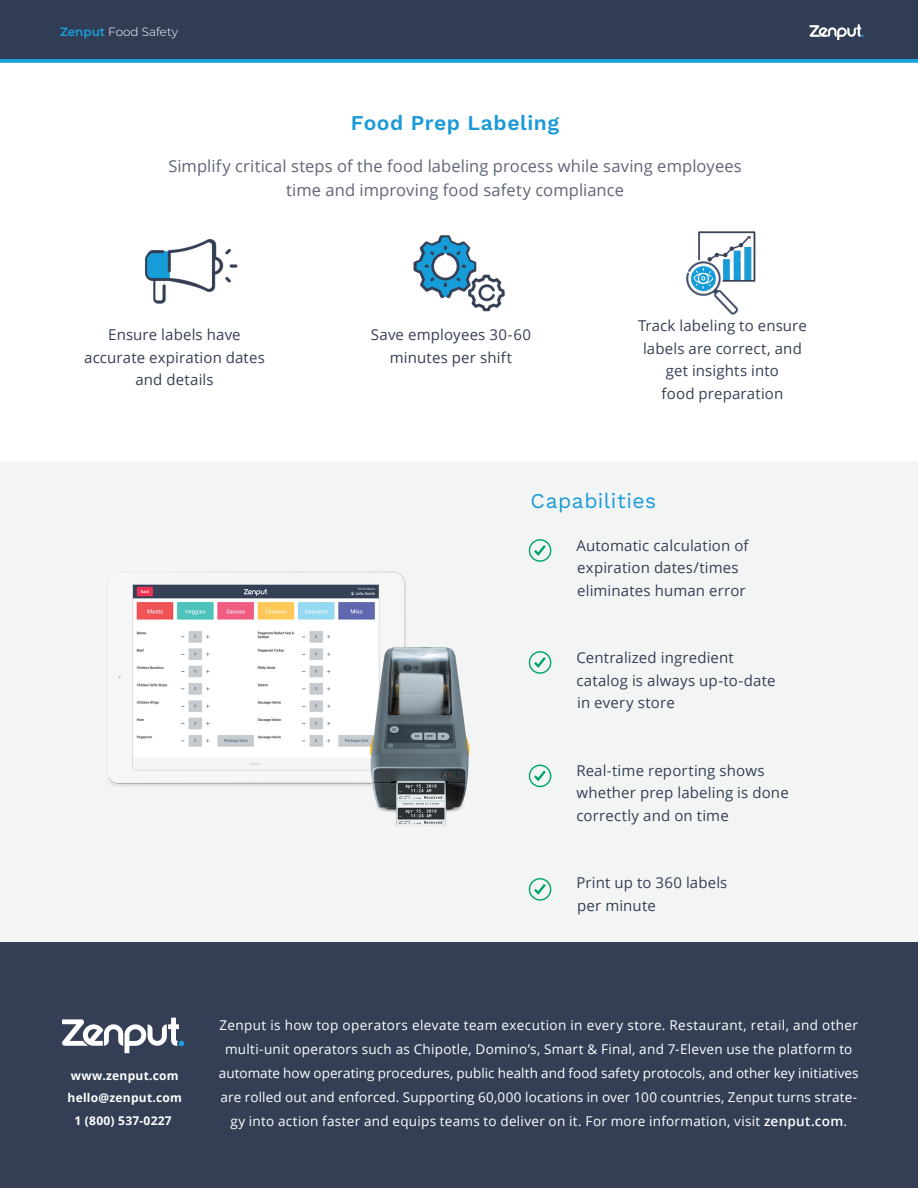
<style>
.page{position:relative;width:918px;height:1188px;background:#fff}
.page>*{position:absolute;margin:0;border:0;box-sizing:border-box;transform-origin:0 0}
.t1{font:600 21px "Work Sans";letter-spacing:.025em;color:#1b9ad7}
.t2{font:21px "Work Sans";letter-spacing:.03em;color:#1b9ad7}
.t3{font:16.5px "Open Sans";letter-spacing:.005em;color:#5d6577}
.t4{font:15px/22.5px "Open Sans";letter-spacing:.01em;color:#343f55;text-align:center}
.t5{font:13.5px/24px "Open Sans";letter-spacing:.02em;color:#fff;text-align:center}
.t6{font:700 12px "Open Sans";letter-spacing:.02em;color:#fff}
.t7{font:300 12px "Montserrat";color:#fff}
.s1{font-weight:600;color:#1ba0db}
.s2{font-weight:600}
</style>
<div class="page">
<div style="left:0;top:462px;width:918px;height:480px;background:#f3f5f5"></div>
<div style="left:0;top:0;width:918px;height:59px;background:#313d54"></div>
<svg style="left:810px;top:24px;width:54px;height:16px"></svg>
<svg style="left:0;top:59px;width:918px;height:4px;background:#25a4dc"></svg>
<div style="left:0;top:942px;width:918px;height:246px;background:#343f55"></div>
<svg style="left:62px;top:1018px;width:122px;height:35px"></svg>
<img style="left:413px;top:235px;width:92px;height:77px">
<img style="left:686px;top:231px;width:71px;height:84px">
<img style="left:144px;top:238px;width:94px;height:66px">
<img style="left:104px;top:571px;width:371px;height:276px">
<svg style="left:529px;top:539px;width:22px;height:23px"></svg>
<svg style="left:529px;top:651px;width:22px;height:23px"></svg>
<svg style="left:529px;top:765px;width:22px;height:22px"></svg>
<svg style="left:529px;top:878px;width:22px;height:23px"></svg>
<p class="t7" style="left:60px;top:23px;width:120px"><span class="s1">Zenput</span> Food Safety</p>
<p class="t1" style="left:351px;top:111px;width:210px">Food Prep Labeling</p>
<p class="t3" style="left:168px;top:155px;width:575px">Simplify critical steps of the food labeling process while saving employees</p>
<p class="t3" style="left:286px;top:179px;width:339px">time and improving food safety compliance</p>
<p class="t4" style="left:108px;top:323px;width:134px">Ensure labels have</p>
<p class="t4" style="left:84px;top:346px;width:182px">accurate expiration dates and details</p>
<p class="t4" style="left:371px;top:323px;width:162px">Save employees 30-60 minutes per shift</p>
<p class="t4" style="left:638px;top:314px;width:170px">Track labeling to ensure labels are correct, and get insights into</p>
<p class="t4" style="left:662px;top:382px;width:123px">food preparation</p>
<p class="t2" style="left:531px;top:488px;width:127px">Capabilities</p>
<p class="t4" style="left:576px;top:534px;width:174px">Automatic calculation of</p>
<p class="t4" style="left:577px;top:556px;width:163px">expiration dates/times</p>
<p class="t4" style="left:577px;top:579px;width:170px">eliminates human error</p>
<p class="t4" style="left:576px;top:646px;width:159px">Centralized ingredient</p>
<p class="t4" style="left:576px;top:669px;width:201px">catalog is always up-to-date</p>
<p class="t4" style="left:577px;top:691px;width:99px">in every store</p>
<p class="t4" style="left:576px;top:759px;width:214px;text-align:left">Real-time reporting shows whether prep labeling is done correctly and on time</p>
<p class="t4" style="left:576px;top:871px;width:153px">Print up to 360 labels</p>
<p class="t4" style="left:577px;top:894px;width:80px">per minute</p>
<p class="t6" style="left:71px;top:1067px;width:109px">www.zenput.com</p>
<p class="t6" style="left:68px;top:1089px;width:116px">hello@zenput.com</p>
<p class="t6" style="left:75px;top:1112px;width:99px">1 (800) 537-0227</p>
<p class="t5" style="left:219px;top:1013px;width:641px">Zenput is how top operators elevate team execution in every store. Restaurant, retail, and other multi-unit operators such as Chipotle, Domino’s, Smart &amp; Final, and 7-Eleven use the platform to automate how operating procedures, public health and food safety protocols, and other key initiatives are rolled out and enforced. Supporting 60,000 locations in over 100 countries, Zenput turns strate&shy;gy into action faster and equips teams to deliver on it. For more information, visit <span class="s2">zenput.com</span>.</p>
</div>
